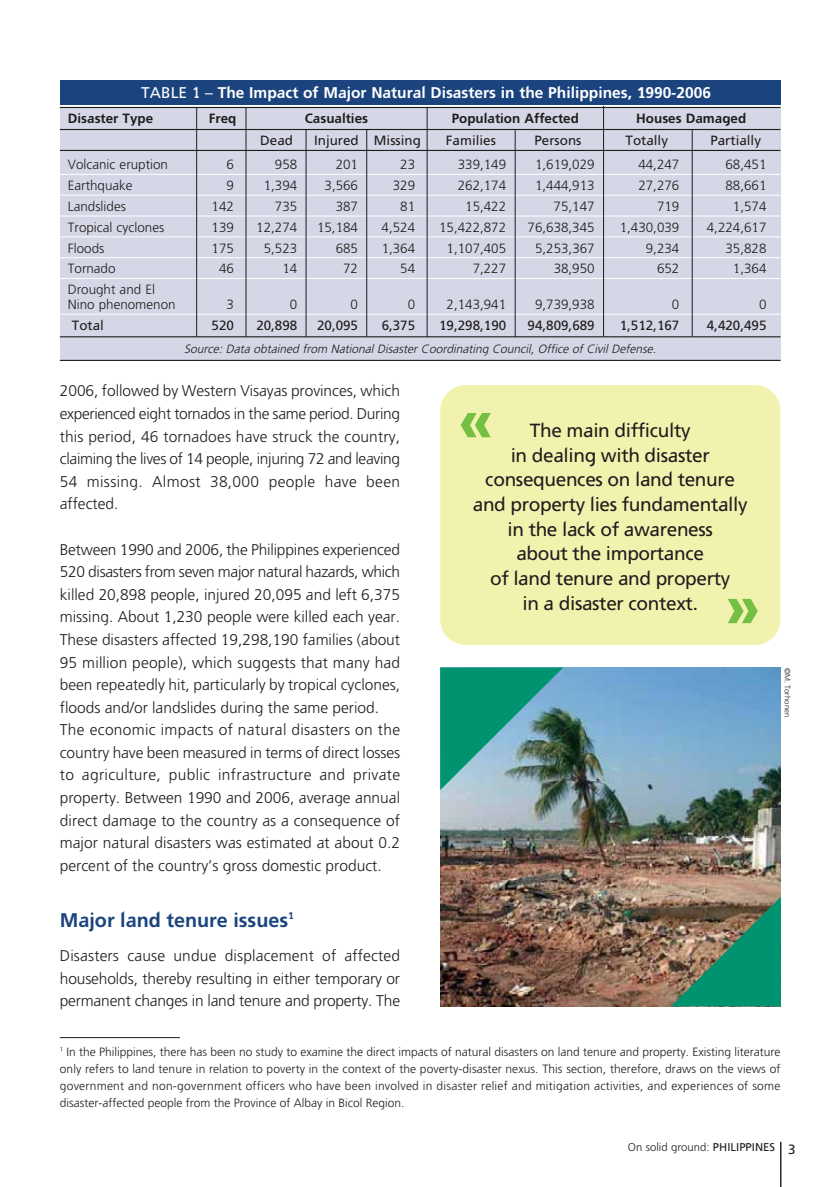
<style>
.page{position:relative;width:840px;height:1187px;background:#fff}
.page>*{position:absolute;margin:0;border:0;box-sizing:border-box;transform-origin:0 0}
.t1{font:900 59.4px "Frutiger";color:#74c044}
.t2{font:19.8px "Freeway Demi";color:#1b447e}
.t3{font:19.05px/24.8px "Freeway Roman 1";letter-spacing:-.02em;color:#201d1d;text-align:center}
.t4{font:300 15.45px/22.5px "Freeway";color:#201d1d;text-align:justify}
.t5{font:15.45px "Freeway Demi";color:#fff}
.t6{font:300 13.35px/14.9px "Freeway";color:#201d1d}
.t7{font:13.35px "Freeway Roman 1";color:#201d1d}
.t8{font:13.35px "Freeway Demi";color:#201d1d}
.t9{font:300 12px/17px "Freeway";color:#201d1d;text-align:justify}
.t10{font:italic 300 12px "Freeway";color:#201d1d}
.t11{font:300 11.25px "Freeway";color:#201d1d}
.t12{font:300 7.8px "Freeway";color:#201d1d}
.s1{font-family:"Freeway Roman 1"}
.s2{font-family:"Freeway Roman 1";font-weight:400}
.s3{font-family:"Freeway Roman 1";font-weight:400;font-size:13.35px}
</style>
<div class="page">
<div style="left:440px;top:385px;width:340px;height:259px;background:#f2f2af;border-radius:25px"></div>
<hr style="left:779px;top:1141px;width:2px;height:45px;background:#201d1d">
<div style="left:60px;top:80px;width:720px;height:24px;background:#1b447e"></div>
<div style="left:60px;top:107px;width:720px;height:253px;background:#d5d7e6"></div>
<hr style="left:60px;top:174px;width:720px;height:1px;background:#fff">
<hr style="left:60px;top:195px;width:720px;height:1px;background:#fff">
<hr style="left:60px;top:216px;width:720px;height:1px;background:#fff">
<hr style="left:60px;top:236px;width:720px;height:1px;background:#fff">
<hr style="left:60px;top:257px;width:720px;height:1px;background:#fff">
<hr style="left:60px;top:278px;width:720px;height:1px;background:#fff">
<hr style="left:60px;top:314px;width:720px;height:1px;background:#fff">
<hr style="left:60px;top:129px;width:720px;height:1px;background:#201d1d">
<hr style="left:60px;top:150px;width:720px;height:1px;background:#201d1d">
<hr style="left:60px;top:336px;width:720px;height:1px;background:#201d1d">
<hr style="left:60px;top:360px;width:720px;height:1px;background:#201d1d">
<hr style="left:60px;top:107px;width:720px;height:1px;background:#201d1d">
<hr style="left:196px;top:108px;width:1px;height:228px;background:#201d1d">
<hr style="left:426px;top:108px;width:1px;height:229px;background:#201d1d">
<hr style="left:245px;top:107px;width:1px;height:229px;background:#201d1d">
<hr style="left:305px;top:129px;width:1px;height:207px;background:#201d1d">
<hr style="left:514px;top:130px;width:1px;height:207px;background:#201d1d">
<hr style="left:691px;top:129px;width:1px;height:207px;background:#201d1d">
<hr style="left:366px;top:130px;width:1px;height:206px;background:#201d1d">
<hr style="left:603px;top:106px;width:1px;height:230px;background:#201d1d">
<hr style="left:60px;top:1037px;width:120px;height:1px;background:#201d1d">
<img style="left:440px;top:667px;width:340px;height:339px">
<svg style="left:440px;top:667px;width:123px;height:123px;background:#3f998d"></svg>
<svg style="left:670px;top:896px;width:110px;height:110px;background:#498265"></svg>
<p class="t5" style="left:141px;top:86px;width:571px"><span class="s1">TABLE 1 –</span> The Impact of Major Natural Disasters in the Philippines, 1990-2006</p>
<p class="t8" style="left:68px;top:112px;width:87px">Disaster Type</p>
<p class="t8" style="left:209px;top:112px;width:29px">Freq</p>
<p class="t8" style="left:304px;top:112px;width:65px">Casualties</p>
<p class="t8" style="left:451px;top:112px;width:128px">Population Affected</p>
<p class="t8" style="left:636px;top:112px;width:111px">Houses Damaged</p>
<p class="t7" style="left:260px;top:134px;width:34px">Dead</p>
<p class="t7" style="left:314px;top:134px;width:108px">Injured Missing</p>
<p class="t7" style="left:445px;top:134px;width:51px">Families</p>
<p class="t7" style="left:534px;top:134px;width:48px">Persons</p>
<p class="t7" style="left:625px;top:134px;width:44px">Totally</p>
<p class="t7" style="left:710px;top:134px;width:52px">Partially</p>
<p class="t6" style="left:68px;top:157px;width:102px">Volcanic eruption</p>
<p class="t6" style="left:226px;top:157px;width:9px">6</p>
<p class="t6" style="left:275px;top:157px;width:24px">958</p>
<p class="t6" style="left:335px;top:157px;width:24px">201</p>
<p class="t6" style="left:400px;top:157px;width:16px">23</p>
<p class="t6" style="left:457px;top:157px;width:50px">339,149</p>
<p class="t6" style="left:534px;top:157px;width:61px">1,619,029</p>
<p class="t6" style="left:638px;top:157px;width:42px">44,247</p>
<p class="t6" style="left:725px;top:157px;width:42px">68,451</p>
<p class="t6" style="left:68px;top:178px;width:66px">Earthquake</p>
<p class="t6" style="left:226px;top:178px;width:9px">9</p>
<p class="t6" style="left:264px;top:178px;width:35px">1,394</p>
<p class="t6" style="left:324px;top:178px;width:35px">3,566</p>
<p class="t6" style="left:392px;top:178px;width:24px">329</p>
<p class="t6" style="left:457px;top:178px;width:50px">262,174</p>
<p class="t6" style="left:534px;top:178px;width:61px">1,444,913</p>
<p class="t6" style="left:638px;top:178px;width:42px">27,276</p>
<p class="t6" style="left:725px;top:178px;width:42px">88,661</p>
<p class="t6" style="left:68px;top:199px;width:60px">Landslides</p>
<p class="t6" style="left:211px;top:199px;width:24px">142</p>
<p class="t6" style="left:275px;top:199px;width:24px">735</p>
<p class="t6" style="left:335px;top:199px;width:24px">387</p>
<p class="t6" style="left:400px;top:199px;width:16px">81</p>
<p class="t6" style="left:465px;top:199px;width:42px">15,422</p>
<p class="t6" style="left:553px;top:199px;width:42px">75,147</p>
<p class="t6" style="left:656px;top:199px;width:24px">719</p>
<p class="t6" style="left:732px;top:199px;width:35px">1,574</p>
<p class="t6" style="left:68px;top:220px;width:98px">Tropical cyclones</p>
<p class="t6" style="left:211px;top:220px;width:24px">139</p>
<p class="t6" style="left:256px;top:220px;width:42px">12,274</p>
<p class="t6" style="left:317px;top:220px;width:42px">15,184</p>
<p class="t6" style="left:381px;top:220px;width:35px">4,524</p>
<p class="t6" style="left:439px;top:220px;width:69px">15,422,872</p>
<p class="t6" style="left:527px;top:220px;width:69px">76,638,345</p>
<p class="t6" style="left:619px;top:220px;width:61px">1,430,039</p>
<p class="t6" style="left:706px;top:220px;width:61px">4,224,617</p>
<p class="t6" style="left:68px;top:241px;width:38px">Floods</p>
<p class="t6" style="left:211px;top:241px;width:24px">175</p>
<p class="t6" style="left:264px;top:241px;width:35px">5,523</p>
<p class="t6" style="left:335px;top:241px;width:24px">685</p>
<p class="t6" style="left:381px;top:241px;width:35px">1,364</p>
<p class="t6" style="left:446px;top:241px;width:61px">1,107,405</p>
<p class="t6" style="left:534px;top:241px;width:61px">5,253,367</p>
<p class="t6" style="left:645px;top:241px;width:35px">9,234</p>
<p class="t6" style="left:725px;top:241px;width:42px">35,828</p>
<p class="t6" style="left:68px;top:261px;width:49px">Tornado</p>
<p class="t6" style="left:219px;top:261px;width:16px">46</p>
<p class="t6" style="left:282px;top:261px;width:16px">14</p>
<p class="t6" style="left:343px;top:261px;width:16px">72</p>
<p class="t6" style="left:400px;top:261px;width:16px">54</p>
<p class="t6" style="left:472px;top:261px;width:35px">7,227</p>
<p class="t6" style="left:553px;top:261px;width:42px">38,950</p>
<p class="t6" style="left:656px;top:261px;width:24px">652</p>
<p class="t6" style="left:732px;top:261px;width:35px">1,364</p>
<p class="t6" style="left:68px;top:282px;width:109px">Drought and El<br>Nino phenomenon</p>
<p class="t6" style="left:226px;top:297px;width:9px">3</p>
<p class="t6" style="left:290px;top:297px;width:9px">0</p>
<p class="t6" style="left:350px;top:297px;width:9px">0</p>
<p class="t6" style="left:407px;top:297px;width:9px">0</p>
<p class="t6" style="left:446px;top:297px;width:61px">2,143,941</p>
<p class="t6" style="left:534px;top:297px;width:61px">9,739,938</p>
<p class="t6" style="left:671px;top:297px;width:9px">0</p>
<p class="t6" style="left:758px;top:297px;width:9px">0</p>
<p class="t7" style="left:72px;top:319px;width:34px">Total</p>
<p class="t7" style="left:211px;top:319px;width:24px">520</p>
<p class="t7" style="left:256px;top:319px;width:42px">20,898</p>
<p class="t7" style="left:317px;top:319px;width:42px">20,095</p>
<p class="t7" style="left:381px;top:319px;width:35px">6,375</p>
<p class="t7" style="left:439px;top:319px;width:69px">19,298,190</p>
<p class="t7" style="left:527px;top:319px;width:69px">94,809,689</p>
<p class="t7" style="left:619px;top:319px;width:61px">1,512,167</p>
<p class="t7" style="left:706px;top:319px;width:61px">4,420,495</p>
<p class="t10" style="left:184px;top:343px;width:475px">Source: Data obtained from National Disaster Coordinating Council, Office of Civil Defense.</p>
<p class="t4" style="left:60px;top:380px;width:341px">2006, followed by Western Visayas provinces, which experienced eight tornados in the same period. During this period, 46 tornadoes have struck the country, claiming the lives of 14 people, injuring 72 and leaving 54 missing. Almost 38,000 people have been affected.</p>
<p class="t4" style="left:60px;top:538px;width:341px;text-align:left">Between 1990 and 2006, the Philippines experienced 520 disasters from seven major natural hazards, which killed 20,898 people, injured 20,095 and left 6,375 missing. About 1,230 people were killed each year.<br>These disasters affected 19,298,190 families (about 95 million people), which suggests that many had been repeatedly hit, particularly by tropical cyclones, floods and/or landslides during the same period.<br>The economic impacts of natural disasters on the country have been measured in terms of direct losses to agriculture, public infrastructure and private property. Between 1990 and 2006, average annual direct damage to the country as a consequence of major natural disasters was estimated at about 0.2 percent of the country’s gross domestic product.</p>
<p class="t2" style="left:60px;top:910px;width:235px">Major land tenure issues<sup>1</sup></p>
<p class="t4" style="left:60px;top:944px;width:341px">Disasters cause undue displacement of affected households, thereby resulting in either temporary or permanent changes in land tenure and property. The</p>
<h1 class="t1" style="left:457px;top:396px;width:38px">«</h1>
<p class="t3" style="left:472px;top:418px;width:276px">The main difficulty<br>in dealing with disaster consequences on land tenure and property lies fundamentally in the lack of awareness<br>about the importance<br>of land tenure and property<br>in a disaster context.</p>
<h1 class="t1" style="left:724px;top:582px;width:38px">»</h1>
<p class="t12" style="left:790px;top:667px;width:51px;rotate:90deg">©M. Torhonen</p>
<p class="t9" style="left:60px;top:1043px;width:721px"><sup>1</sup> In the Philippines, there has been no study to examine the direct impacts of natural disasters on land tenure and property. Existing literature only refers to land tenure in relation to poverty in the context of the poverty-disaster nexus. This section, therefore, draws on the views of government and non-government officers who have been involved in disaster relief and mitigation activities, and experiences of some disaster-affected people from the Province of Albay in Bicol Region.</p>
<p class="t11" style="left:627px;top:1140px;width:169px">On solid ground: <span class="s2">PHILIPPINES</span> <span class="s3">3</span></p>
</div>
